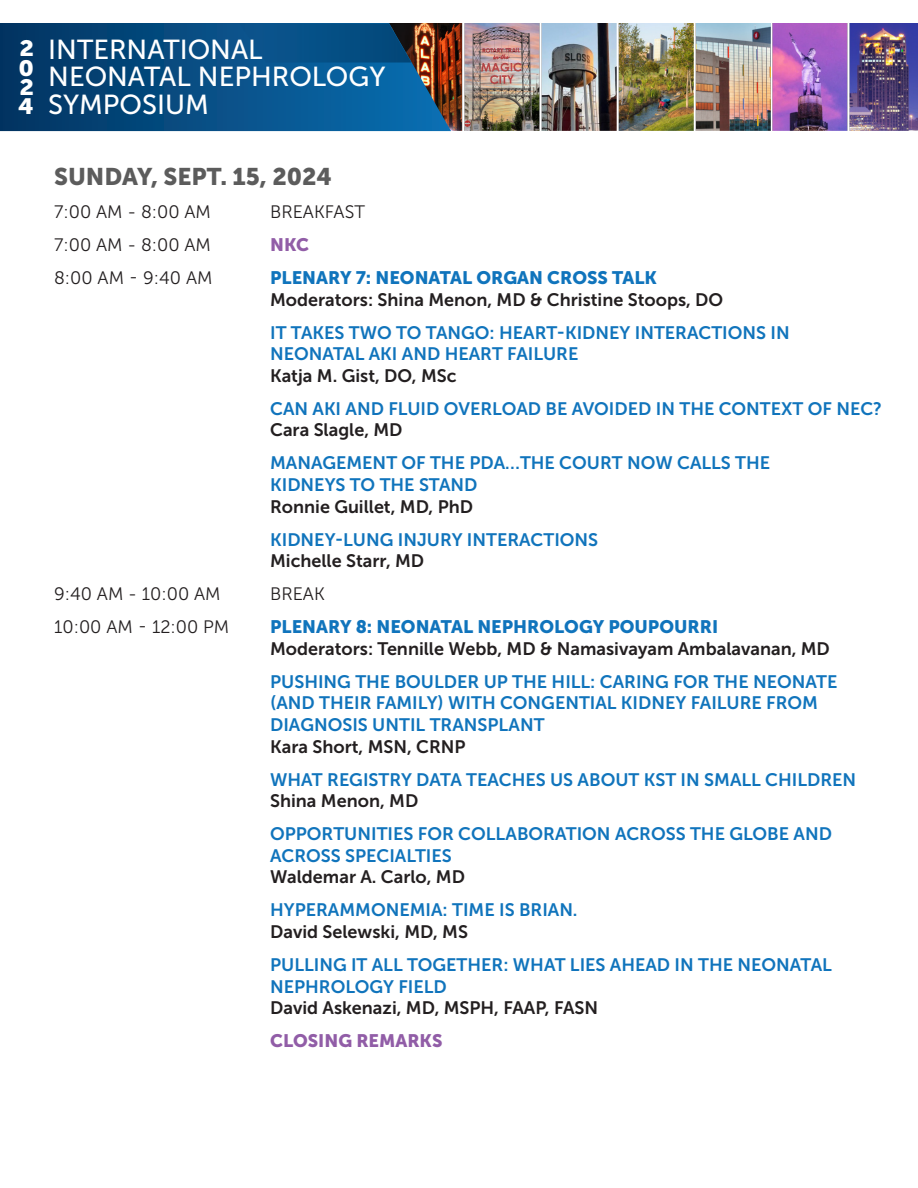
<style>
.page{position:relative;width:918px;height:1188px;background:#fff}
.page>*{position:absolute;margin:0;border:0;box-sizing:border-box;transform-origin:0 0}
.t1{font:27.45px/27.5px "Museo Sans 500";color:#fff}
.t2{font:24px "Museo Sans 900";color:#5c5c5c}
.t3{font:22.05px/19.2px "Museo Sans 900";color:#fff;text-align:justify;scale:1.1 1}
.t4{font:18px/21.6px "Museo Sans 700";color:#1074bc}
.t5{font:18px/21.6px "Museo Sans 700";color:#231f20}
.t6{font:18px "Museo Sans 300";color:#231f20}
.t7{font:18px "Museo Sans 900";color:#915da7}
.s1{font-family:"Museo Sans 900";color:#1074bc}
.s2{color:#231f20}
</style>
<div class="page">
<img style="left:451px;top:23px;width:467px;height:108px">
<svg style="left:0;top:23px;width:451px;height:108px;background:#0f4c7c"></svg>
<img style="left:245px;top:24px;width:166px;height:39px">
<svg style="left:239px;top:24px;width:6px;height:7px"></svg>
<p class="t3" style="left:18px;top:39px;width:16px">2<br>0<br>2<br>4</p>
<h1 class="t1" style="left:48px;top:36px;width:339px">INTERNATIONAL<br>NEONATAL NEPHROLOGY<br>SYMPOSIUM</h1>
<p class="t2" style="left:54px;top:163px;width:279px">SUNDAY, SEPT. 15, 2024</p>
<p class="t6" style="left:54px;top:202px;width:158px">7:00 AM - 8:00 AM</p>
<p class="t6" style="left:270px;top:202px;width:96px">BREAKFAST</p>
<p class="t6" style="left:54px;top:235px;width:158px">7:00 AM - 8:00 AM</p>
<p class="t7" style="left:270px;top:234px;width:41px">NKC</p>
<p class="t6" style="left:54px;top:268px;width:160px">8:00 AM - 9:40 AM</p>
<p class="t5" style="left:270px;top:267px;width:455px"><span class="s1">PLENARY 7: NEONATAL ORGAN CROSS TALK<br></span>Moderators: Shina Menon, MD &amp; Christine Stoops, DO</p>
<p class="t4" style="left:270px;top:322px;width:521px">IT TAKES TWO TO TANGO: HEART-KIDNEY INTERACTIONS IN<br>NEONATAL AKI AND HEART FAILURE</p>
<p class="t5" style="left:270px;top:365px;width:188px">Katja M. Gist, DO, MSc</p>
<p class="t4" style="left:270px;top:398px;width:613px">CAN AKI AND FLUID OVERLOAD BE AVOIDED IN THE CONTEXT OF NEC?</p>
<p class="t5" style="left:270px;top:419px;width:134px">Cara Slagle, MD</p>
<p class="t4" style="left:270px;top:452px;width:502px">MANAGEMENT OF THE PDA…THE COURT NOW CALLS THE</p>
<p class="t4" style="left:270px;top:474px;width:209px">KIDNEYS TO THE STAND</p>
<p class="t5" style="left:270px;top:496px;width:205px">Ronnie Guillet, MD, PhD</p>
<p class="t4" style="left:270px;top:529px;width:330px">KIDNEY-LUNG INJURY INTERACTIONS</p>
<p class="t5" style="left:270px;top:550px;width:156px">Michelle Starr, MD</p>
<p class="t6" style="left:54px;top:584px;width:168px">9:40 AM - 10:00 AM</p>
<p class="t6" style="left:270px;top:584px;width:56px">BREAK</p>
<p class="t6" style="left:54px;top:617px;width:177px">10:00 AM - 12:00 PM</p>
<p class="t5" style="left:270px;top:616px;width:561px"><span class="s1">PLENARY 8: NEONATAL NEPHROLOGY POUPOURRI<br></span>Moderators: Tennille Webb, MD &amp; Namasivayam Ambalavanan, MD</p>
<p class="t4" style="left:270px;top:671px;width:569px">PUSHING THE BOULDER UP THE HILL: CARING FOR THE NEONATE</p>
<p class="t4" style="left:270px;top:692px;width:549px">(AND THEIR FAMILY) WITH CONGENTIAL KIDNEY FAILURE FROM<br>DIAGNOSIS UNTIL TRANSPLANT</p>
<p class="t5" style="left:270px;top:736px;width:197px">Kara Short, MSN, CRNP</p>
<p class="t4" style="left:270px;top:769px;width:588px">WHAT REGISTRY DATA TEACHES US ABOUT KST IN SMALL CHILDREN<br><span class="s2">Shina Menon, MD</span></p>
<p class="t4" style="left:270px;top:823px;width:563px">OPPORTUNITIES FOR COLLABORATION ACROSS THE GLOBE AND<br>ACROSS SPECIALTIES</p>
<p class="t5" style="left:270px;top:866px;width:196px">Waldemar A. Carlo, MD</p>
<p class="t4" style="left:270px;top:899px;width:309px">HYPERAMMONEMIA: TIME IS BRIAN.</p>
<p class="t5" style="left:270px;top:921px;width:199px">David Selewski, MD, MS</p>
<p class="t4" style="left:270px;top:954px;width:563px">PULLING IT ALL TOGETHER: WHAT LIES AHEAD IN THE NEONATAL<br>NEPHROLOGY FIELD</p>
<p class="t5" style="left:270px;top:997px;width:330px">David Askenazi, MD, MSPH, FAAP, FASN</p>
<p class="t7" style="left:270px;top:1031px;width:174px">CLOSING REMARKS</p>
</div>
